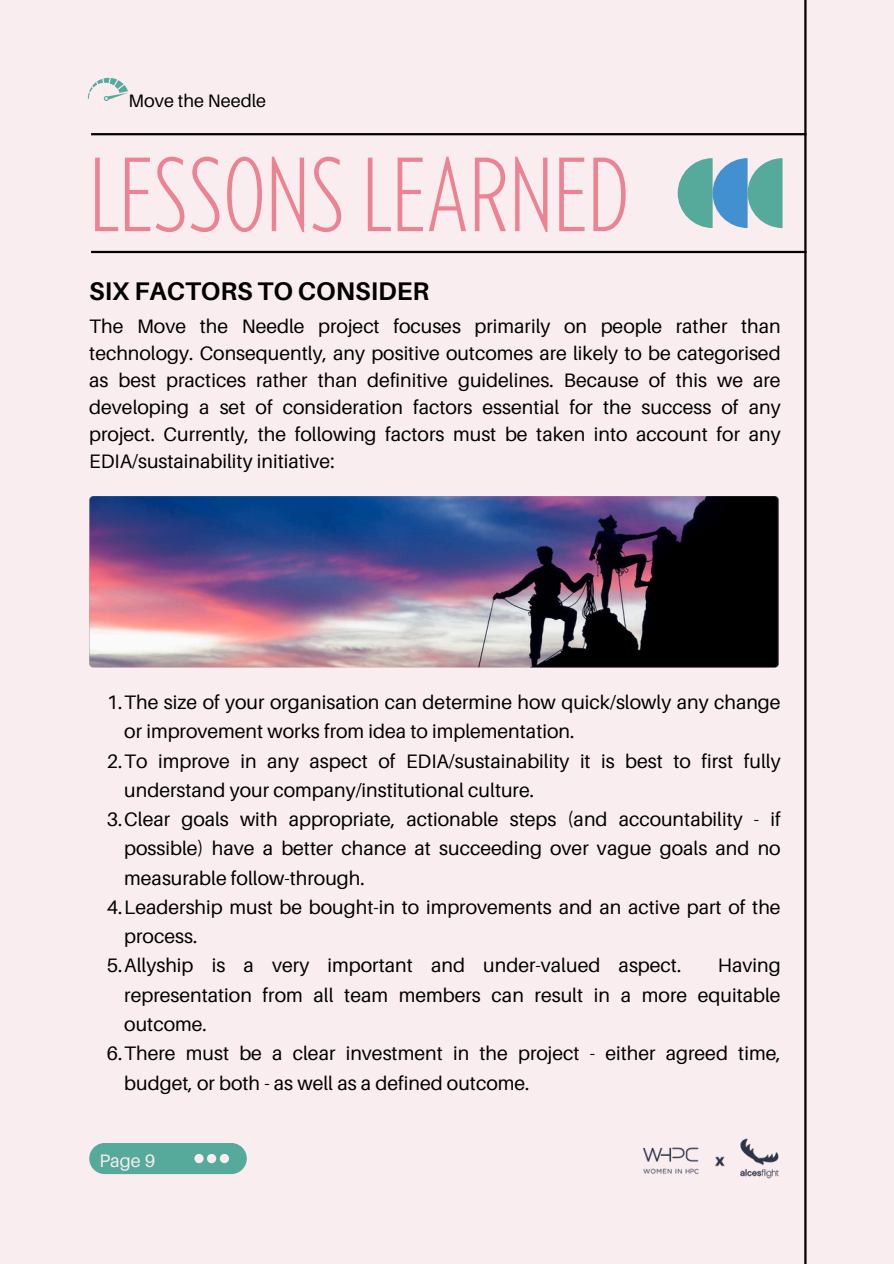
<style>
.page{position:relative;width:894px;height:1264px;background:#fff}
.page>*{position:absolute;margin:0;border:0;box-sizing:border-box;transform-origin:0 0}
.t1{font:200 condensed 105px "Balgin";color:#ec8393}
.t2{font:700 25.5px "Aileron";color:#000}
.t3{font:19.5px/29.2px "Aileron";color:#000}
.t4{font:18px "Aileron";color:#000}
.t5{font:18px "Aileron";color:#faedf0}
</style>
<div class="page">
<div style="left:0;top:0;width:893px;height:1263px;background:#faedf0"></div>
<hr style="left:804px;top:0;width:2px;height:1263px;background:#000">
<hr style="left:91px;top:133px;width:715px;height:2px;background:#000">
<div style="left:89px;top:1142px;width:158px;height:32px;background:#55aa9b;border-radius:16px"></div>
<svg style="left:194px;top:1154px;width:35px;height:9px"></svg>
<hr style="left:91px;top:251px;width:715px;height:2px;background:#000">
<img style="left:89px;top:496px;width:689px;height:171px;border-radius:4px">
<svg style="left:677px;top:158px;width:105px;height:70px"></svg>
<svg style="left:88px;top:78px;width:40px;height:23px"></svg>
<img style="left:642px;top:1138px;width:137px;height:41px">
<p class="t4" style="left:128px;top:89px;width:139px">Move the Needle</p>
<p class="t1" style="left:89px;top:152px;width:541px">LESSONS LEARNED</p>
<h2 class="t2" style="left:89px;top:275px;width:341px">SIX FACTORS TO CONSIDER</h2>
<p class="t3" style="left:89px;top:312px;width:692px;line-height:27px;text-align:justify">The Move the Needle project focuses primarily on people rather than technology. Consequently, any positive outcomes are likely to be categorised as best practices rather than definitive guidelines. Because of this we are developing a set of consideration factors essential for the success of any project. Currently, the following factors must be taken into account for any EDIA/sustainability initiative:</p>
<p class="t3" style="left:124px;top:687px;width:657px;text-indent:-18px">1.The size of your organisation can determine how quick/slowly any change or improvement works from idea to implementation.</p>
<p class="t3" style="left:124px;top:745px;width:657px;text-indent:-18px">2.To improve in any aspect of EDIA/sustainability it is best to first fully understand your company/institutional culture.</p>
<p class="t3" style="left:124px;top:804px;width:657px;text-align:justify;text-indent:-18px">3.Clear goals with appropriate, actionable steps (and accountability - if possible) have a better chance at succeeding over vague goals and no measurable follow-through.</p>
<p class="t3" style="left:124px;top:892px;width:657px;text-indent:-18px">4.Leadership must be bought-in to improvements and an active part of the process.</p>
<p class="t3" style="left:107px;top:950px;width:576px">5.Allyship is a very important and under-valued aspect.</p>
<p class="t3" style="left:124px;top:950px;width:657px;text-align:justify;text-indent:593px">Having representation from all team members can result in a more equitable outcome.</p>
<p class="t3" style="left:124px;top:1038px;width:657px;text-indent:-18px">6.There must be a clear investment in the project - either agreed time, budget, or both - as well as a defined outcome.</p>
<p class="t5" style="left:99px;top:1149px;width:57px">Page 9</p>
</div>
